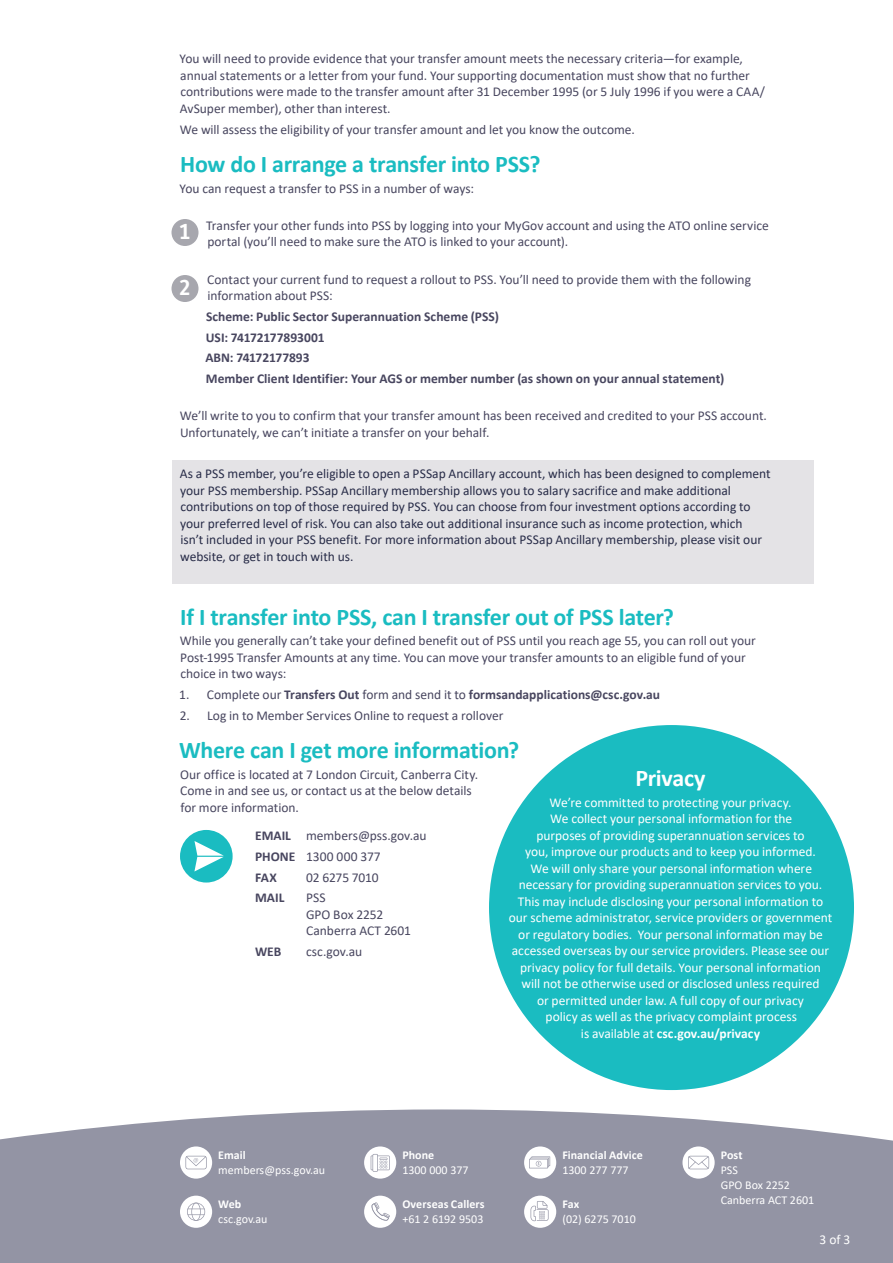
<style>
.page{position:relative;width:893px;height:1263px;background:#fff}
.page>*{position:absolute;margin:0;border:0;box-sizing:border-box;transform-origin:0 0}
.t1{font:700 24px "Calibri";letter-spacing:-.015em;color:#1abcc1}
.t2{font:700 24px "Calibri";letter-spacing:-.01em;color:#fff}
.t3{font:700 21px "FS Me";color:#fff}
.t4{font:13.5px/16.5px "Calibri";letter-spacing:-.005em;color:#48465f}
.t5{font:13.5px/16.5px "Calibri";letter-spacing:-.005em;color:#fff;text-align:center}
.t6{font:13.5px/16.5px "Calibri";letter-spacing:-.005em;color:#282c48}
.t7{font:700 13.5px/20.7px "Calibri";color:#48465f}
.t8{font:12px/15px "Calibri";color:#fff}
.t9{font:700 12px "Calibri";letter-spacing:.005em;color:#fff}
.s1{font-weight:400}
.s2{font-weight:700}
</style>
<div class="page">
<svg style="left:0;top:1109px;width:893px;height:154px;fill:#9394a4"></svg>
<div style="left:180px;top:1146px;width:32px;height:32px;background:#fff;border-radius:50%"></div>
<svg style="left:185px;top:1156px;width:22px;height:13px"></svg>
<div style="left:364px;top:1146px;width:32px;height:32px;background:#fff;border-radius:50%"></div>
<svg style="left:371px;top:1154px;width:19px;height:18px"></svg>
<div style="left:524px;top:1146px;width:32px;height:32px;background:#fff;border-radius:50%"></div>
<svg style="left:529px;top:1156px;width:21px;height:12px"></svg>
<svg style="left:682px;top:1146px;width:33px;height:32px"></svg>
<svg style="left:688px;top:1156px;width:21px;height:13px"></svg>
<div style="left:180px;top:1195px;width:32px;height:33px;background:#fff;border-radius:50%"></div>
<svg style="left:187px;top:1202px;width:18px;height:19px"></svg>
<div style="left:364px;top:1195px;width:32px;height:33px;background:#fff;border-radius:50%"></div>
<svg style="left:372px;top:1202px;width:18px;height:18px"></svg>
<div style="left:524px;top:1195px;width:32px;height:33px;background:#fff;border-radius:50%"></div>
<svg style="left:531px;top:1201px;width:18px;height:20px"></svg>
<div style="left:172px;top:460px;width:642px;height:124px;background:#e4e3e6"></div>
<div style="left:180px;top:830px;width:53px;height:52px;background:#1abcc1;border-radius:50%"></div>
<svg style="left:194px;top:841px;width:30px;height:30px"></svg>
<div style="left:489px;top:725px;width:365px;height:365px;background:#1abcc1;border-radius:50%"></div>
<div style="left:171px;top:219px;width:27px;height:27px;background:#a7a7ae;border-radius:50%"></div>
<div style="left:171px;top:275px;width:27px;height:27px;background:#a7a7ae;border-radius:50%"></div>
<p class="t4" style="left:180px;top:50px;width:587px">You will need to provide evidence that your transfer amount meets the necessary criteria—for example, annual statements or a letter from your fund. Your supporting documentation must show that no further contributions were made to the transfer amount after 31 December 1995 (or 5 July 1996 if you were a CAA/ AvSuper member), other than interest.</p>
<p class="t4" style="left:180px;top:120px;width:456px">We will assess the eligibility of your transfer amount and let you know the outcome.</p>
<h1 class="t1" style="left:180px;top:147px;width:362px">How do I arrange a transfer into PSS?</h1>
<p class="t4" style="left:180px;top:179px;width:296px">You can request a transfer to PSS in a number of ways:</p>
<p class="t4" style="left:206px;top:217px;width:564px">Transfer your other funds into PSS by logging into your MyGov account and using the ATO online service portal (you’ll need to make sure the ATO is linked to your account).</p>
<p class="t4" style="left:207px;top:270px;width:545px">Contact your current fund to request a rollout to PSS. You’ll need to provide them with the following information about PSS:</p>
<p class="t7" style="left:205px;top:306px;width:520px">Scheme: Public Sector Superannuation Scheme (PSS)<br>USI: 74172177893001<br>ABN: 74172177893<br>Member Client Identifier: Your AGS or member number (as shown on your annual statement)</p>
<p class="t4" style="left:180px;top:407px;width:589px">We’ll write to you to confirm that your transfer amount has been received and credited to your PSS account.<br>Unfortunately, we can’t initiate a transfer on your behalf.</p>
<p class="t6" style="left:180px;top:465px;width:592px">As a PSS member, you’re eligible to open a PSSap Ancillary account, which has been designed to complement your PSS membership. PSSap Ancillary membership allows you to salary sacrifice and make additional contributions on top of those required by PSS. You can choose from four investment options according to your preferred level of risk. You can also take out additional insurance such as income protection, which<br>isn’t included in your PSS benefit. For more information about PSSap Ancillary membership, please visit our website, or get in touch with us.</p>
<h2 class="t3" style="left:179px;top:215px;width:14px">1</h2>
<h2 class="t3" style="left:179px;top:271px;width:14px">2</h2>
<h1 class="t1" style="left:180px;top:600px;width:495px">If I transfer into PSS, can I transfer out of PSS later?</h1>
<p class="t4" style="left:180px;top:632px;width:577px">While you generally can’t take your defined benefit out of PSS until you reach age 55, you can roll out your<br>Post-1995 Transfer Amounts at any time. You can move your transfer amounts to an eligible fund of your choice in two ways:</p>
<p class="t7" style="left:179px;top:684px;width:482px"><span class="s1">1. Complete our</span> Transfers Out <span class="s1">form and send it to</span> formsandapplications@csc.gov.au</p>
<p class="t4" style="left:180px;top:707px;width:325px">2. Log in to Member Services Online to request a rollover</p>
<h1 class="t1" style="left:179px;top:733px;width:342px">Where can I get more information?</h1>
<p class="t4" style="left:180px;top:766px;width:300px">Our office is located at 7 London Circuit, Canberra City.<br>Come in and see us, or contact us at the below details for more information.</p>
<p class="t4" style="left:255px;top:825px;width:173px;line-height:20.7px"><span class="s2">EMAIL</span> members@pss.gov.au<br><span class="s2">PHONE</span> 1300 000 377<br><span class="s2">FAX</span></p>
<h1 class="t2" style="left:635px;top:761px;width:72px">Privacy</h1>
<p class="t5" style="left:509px;top:794px;width:325px">We’re committed to protecting your privacy.<br>We collect your personal information for the<br>purposes of providing superannuation services to<br>you, improve our products and to keep you informed.<br>We will only share your personal information where necessary for providing superannuation services to you.<br>This may include disclosing your personal information to our scheme administrator, service providers or government or regulatory bodies. Your personal information may be accessed overseas by our service providers. Please see our privacy policy for full details. Your personal information<br>will not be otherwise used or disclosed unless required<br>or permitted under law. A full copy of our privacy<br>policy as well as the privacy complaint process<br>is available at <span class="s2">csc.gov.au/privacy</span></p>
<p class="t4" style="left:306px;top:868px;width:74px">02 6275 7010</p>
<p class="t7" style="left:255px;top:887px;width:31px">MAIL</p>
<p class="t4" style="left:306px;top:889px;width:106px">PSS<br>GPO Box 2252<br>Canberra ACT 2601</p>
<p class="t7" style="left:255px;top:941px;width:28px">WEB</p>
<p class="t4" style="left:306px;top:943px;width:58px">csc.gov.au</p>
<p class="t9" style="left:218px;top:1146px;width:29px">Email</p>
<p class="t8" style="left:218px;top:1162px;width:108px">members@pss.gov.au</p>
<p class="t9" style="left:218px;top:1195px;width:25px">Web</p>
<p class="t8" style="left:218px;top:1211px;width:51px">csc.gov.au</p>
<p class="t9" style="left:402px;top:1146px;width:33px">Phone</p>
<p class="t8" style="left:402px;top:1162px;width:68px">1300 000 377</p>
<p class="t9" style="left:402px;top:1195px;width:84px">Overseas Callers</p>
<p class="t8" style="left:402px;top:1211px;width:83px">+61 2 6192 9503</p>
<p class="t9" style="left:562px;top:1146px;width:82px">Financial Advice</p>
<p class="t8" style="left:562px;top:1162px;width:68px">1300 277 777</p>
<p class="t9" style="left:562px;top:1195px;width:18px">Fax</p>
<p class="t8" style="left:562px;top:1211px;width:75px">(02) 6275 7010</p>
<p class="t9" style="left:721px;top:1146px;width:23px">Post</p>
<p class="t8" style="left:721px;top:1162px;width:71px">PSS<br>GPO Box 2252</p>
<p class="t8" style="left:721px;top:1192px;width:95px">Canberra ACT 2601</p>
<p class="t5" style="left:819px;top:1230px;width:33px">3 of 3</p>
</div>
